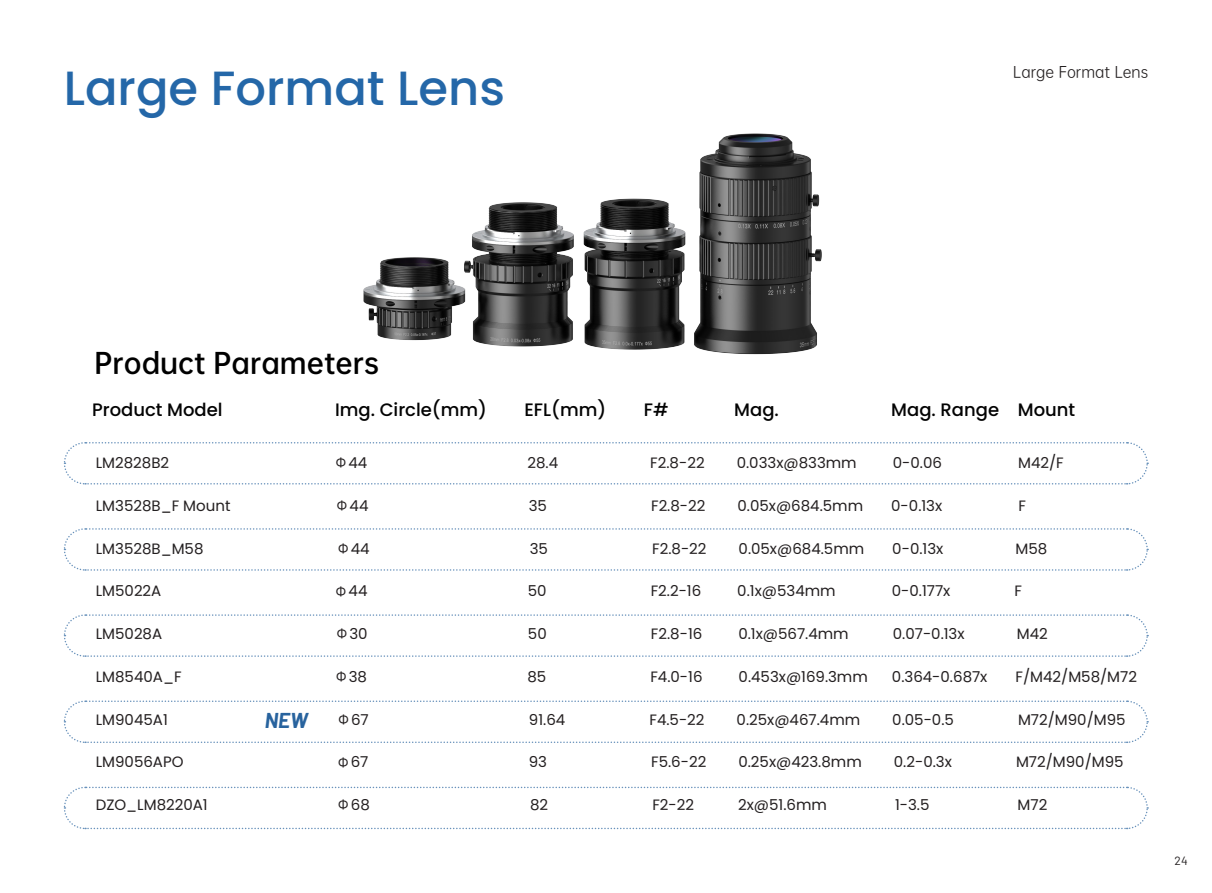
<style>
.page{position:relative;width:1212px;height:893px;background:#fff}
.page>*{position:absolute;margin:0;border:0;box-sizing:border-box;transform-origin:0 0}
.t1{font:500 48px "Poppins";color:#2467a8}
.t2{font:27px "OPPO Sans B";color:#000}
.t3{font:italic 700 21px "Barlow";color:#28639e}
.t4{font:500 18px "Poppins";color:#030303}
.t5{font:15px "Poppins";color:#231f20}
.t6{font:15px "OPPO Sans R";color:#231f20}
.t7{font:12px "Barlow";color:#231f20}
.s1{font-family:"Kai Ti"}
</style>
<div class="page">
<img style="left:363px;top:133px;width:459px;height:222px">
<svg style="left:63px;top:442px;width:1086px;height:43px"></svg>
<svg style="left:63px;top:528px;width:1086px;height:43px"></svg>
<svg style="left:63px;top:700px;width:1086px;height:43px"></svg>
<svg style="left:63px;top:786px;width:1086px;height:44px"></svg>
<svg style="left:63px;top:614px;width:1086px;height:43px"></svg>
<p class="t1" style="left:64px;top:60px;width:443px">Large Format Lens</p>
<p class="t6" style="left:1013px;top:60px;width:136px">Large Format Lens</p>
<p class="t2" style="left:94px;top:340px;width:286px">Product Parameters</p>
<p class="t4" style="left:92px;top:400px;width:132px">Product Model</p>
<p class="t4" style="left:335px;top:400px;width:154px">Img. Circle(mm)</p>
<p class="t4" style="left:524px;top:400px;width:83px">EFL(mm)</p>
<p class="t4" style="left:644px;top:400px;width:26px">F#</p>
<p class="t4" style="left:734px;top:400px;width:46px">Mag.</p>
<p class="t4" style="left:891px;top:400px;width:186px">Mag. Range Mount</p>
<p class="t5" style="left:96px;top:454px;width:75px">LM2828B2</p>
<p class="t5" style="left:333px;top:454px;width:35px"><span class="s1">Φ</span>44</p>
<p class="t5" style="left:527px;top:454px;width:32px">28.4</p>
<p class="t5" style="left:650px;top:454px;width:56px">F2.8-22</p>
<p class="t5" style="left:737px;top:454px;width:122px">0.033x@833mm</p>
<p class="t5" style="left:893px;top:454px;width:51px">0-0.06</p>
<p class="t5" style="left:1018px;top:454px;width:47px">M42/F</p>
<p class="t5" style="left:96px;top:497px;width:136px">LM3528B_F Mount</p>
<p class="t5" style="left:335px;top:497px;width:35px"><span class="s1">Φ</span>44</p>
<p class="t5" style="left:529px;top:497px;width:20px">35</p>
<p class="t5" style="left:651px;top:497px;width:56px">F2.8-22</p>
<p class="t5" style="left:737px;top:497px;width:127px">0.05x@684.5mm</p>
<p class="t5" style="left:891px;top:497px;width:53px">0-0.13x</p>
<p class="t5" style="left:1018px;top:497px;width:9px">F</p>
<p class="t5" style="left:96px;top:540px;width:109px">LM3528B_M58</p>
<p class="t5" style="left:336px;top:540px;width:35px"><span class="s1">Φ</span>44</p>
<p class="t5" style="left:530px;top:540px;width:20px">35</p>
<p class="t5" style="left:652px;top:540px;width:56px">F2.8-22</p>
<p class="t5" style="left:738px;top:540px;width:127px">0.05x@684.5mm</p>
<p class="t5" style="left:892px;top:540px;width:53px">0-0.13x</p>
<p class="t5" style="left:1015px;top:540px;width:33px">M58</p>
<p class="t5" style="left:96px;top:582px;width:67px">LM5022A</p>
<p class="t5" style="left:334px;top:582px;width:35px"><span class="s1">Φ</span>44</p>
<p class="t5" style="left:528px;top:582px;width:20px">50</p>
<p class="t5" style="left:651px;top:582px;width:52px">F2.2-16</p>
<p class="t5" style="left:737px;top:582px;width:100px">0.1x@534mm</p>
<p class="t5" style="left:892px;top:582px;width:60px">0-0.177x</p>
<p class="t5" style="left:1014px;top:582px;width:9px">F</p>
<p class="t5" style="left:96px;top:625px;width:68px">LM5028A</p>
<p class="t5" style="left:334px;top:625px;width:35px"><span class="s1">Φ</span>30</p>
<p class="t5" style="left:528px;top:625px;width:20px">50</p>
<p class="t5" style="left:651px;top:625px;width:53px">F2.8-16</p>
<p class="t5" style="left:738px;top:625px;width:112px">0.1x@567.4mm</p>
<p class="t5" style="left:893px;top:625px;width:73px">0.07-0.13x</p>
<p class="t5" style="left:1017px;top:625px;width:32px">M42</p>
<p class="t5" style="left:96px;top:668px;width:87px">LM8540A_F</p>
<p class="t5" style="left:334px;top:668px;width:35px"><span class="s1">Φ</span>38</p>
<p class="t5" style="left:527px;top:668px;width:20px">85</p>
<p class="t5" style="left:650px;top:668px;width:54px">F4.0-16</p>
<p class="t5" style="left:738px;top:668px;width:131px">0.453x@169.3mm</p>
<p class="t5" style="left:892px;top:668px;width:97px">0.364-0.687x</p>
<p class="t5" style="left:1015px;top:668px;width:123px">F/M42/M58/M72</p>
<p class="t5" style="left:96px;top:711px;width:74px">LM9045A1</p>
<p class="t5" style="left:336px;top:711px;width:34px"><span class="s1">Φ</span>67</p>
<p class="t5" style="left:529px;top:711px;width:38px">91.64</p>
<p class="t5" style="left:649px;top:711px;width:57px">F4.5-22</p>
<p class="t5" style="left:737px;top:711px;width:125px">0.25x@467.4mm</p>
<p class="t5" style="left:892px;top:711px;width:63px">0.05-0.5</p>
<p class="t5" style="left:1018px;top:711px;width:109px">M72/M90/M95</p>
<p class="t5" style="left:96px;top:753px;width:89px">LM9056APO</p>
<p class="t5" style="left:336px;top:753px;width:34px"><span class="s1">Φ</span>67</p>
<p class="t5" style="left:529px;top:753px;width:20px">93</p>
<p class="t5" style="left:651px;top:753px;width:57px">F5.6-22</p>
<p class="t5" style="left:738px;top:753px;width:125px">0.25x@423.8mm</p>
<p class="t5" style="left:894px;top:753px;width:60px">0.2-0.3x</p>
<p class="t5" style="left:1016px;top:753px;width:109px">M72/M90/M95</p>
<p class="t5" style="left:96px;top:796px;width:113px">DZO_LM8220A1</p>
<p class="t5" style="left:336px;top:796px;width:35px"><span class="s1">Φ</span>68</p>
<p class="t5" style="left:530px;top:796px;width:20px">82</p>
<p class="t5" style="left:652px;top:796px;width:43px">F2-22</p>
<p class="t5" style="left:738px;top:796px;width:90px">2x@51.6mm</p>
<p class="t5" style="left:895px;top:796px;width:36px">1-3.5</p>
<p class="t5" style="left:1017px;top:796px;width:31px">M72</p>
<p class="t3" style="left:265px;top:705px;width:45px">NEW</p>
<p class="t7" style="left:1174px;top:852px;width:15px">24</p>
</div>
